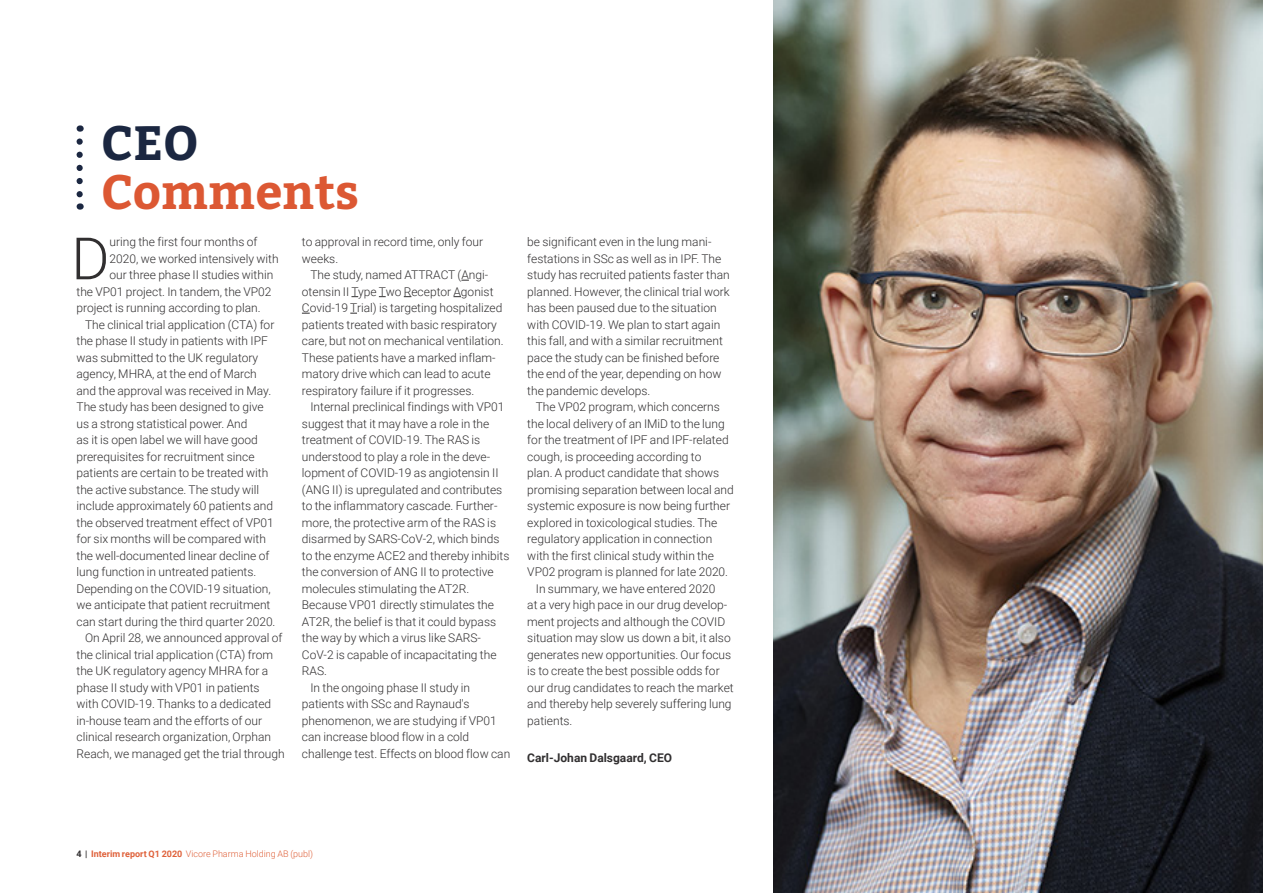
<style>
.page{position:relative;width:1263px;height:893px;background:#fff}
.page>*{position:absolute;margin:0;border:0;box-sizing:border-box;transform-origin:0 0}
.Vicore_-_brödtext__i{font:300 58.35px "Roboto";color:#312f30}
.Vicore_-_Rubrik_1{font:700 48px/49.5px "Bitter";color:#dc5833}
.Vicore_-_brödtext{font:300 12px/16.5px "Roboto";color:#312f30}
.Vicore_-_brödtext__i-2{font:300 12px "Roboto";color:#312f30}
.Vicore_-_brödtext_fö{font:700 12px "Roboto";color:#312f30}
.t1{font:300 9px "Roboto";color:#df613a}
.s1{color:#1b2741}
.s2{font-weight:700;color:#312f30}
.s3{font-weight:700}
</style>
<div class="page">
<img style="left:774px;top:0;width:489px;height:893px">
<svg style="left:77px;top:142px;width:6px;height:68px"></svg>
<p class="Vicore_-_Rubrik_1" style="left:101px;top:118px;width:259px"><span class="s1">CEO<br></span>Comments</p>
<p class="Vicore_-_brödtext__i" style="left:71px;top:218px;width:40px">D</p>
<p class="Vicore_-_brödtext__i-2" style="left:110px;top:234px;width:149px">uring the first four months of</p>
<p class="Vicore_-_brödtext__i-2" style="left:110px;top:250px;width:171px">2020, we worked intensively with</p>
<p class="Vicore_-_brödtext__i-2" style="left:110px;top:267px;width:165px">our three phase II studies within</p>
<p class="Vicore_-_brödtext__i-2" style="left:77px;top:283px;width:197px">the VP01 project. In tandem, the VP02</p>
<p class="Vicore_-_brödtext__i-2" style="left:77px;top:300px;width:186px">project is running according to plan.</p>
<p class="Vicore_-_brödtext" style="left:77px;top:316px;width:200px;text-indent:9px">The clinical trial application (CTA) for the phase II study in patients with IPF was submitted to the UK regulatory agency, MHRA, at the end of March and the approval was received in May.<br>The study has been designed to give us a strong statistical power. And<br>as it is open label we will have good prerequisites for recruitment since patients are certain to be treated with the active substance. The study will include approximately 60 patients and the observed treatment effect of VP01 for six months will be compared with the well-documented linear decline of lung function in untreated patients.<br>Depending on the COVID-19 situation, we anticipate that patient recruitment can start during the third quarter 2020.</p>
<p class="Vicore_-_brödtext" style="left:77px;top:629px;width:210px;text-indent:9px">On April 28, we announced approval of the clinical trial application (CTA) from the UK regulatory agency MHRA for a phase II study with VP01 in patients with COVID-19. Thanks to a dedicated in-house team and the efforts of our clinical research organization, Orphan Reach, we managed get the trial through</p>
<p class="Vicore_-_brödtext" style="left:302px;top:233px;width:183px">to approval in record time, only four weeks.</p>
<p class="Vicore_-_brödtext" style="left:302px;top:266px;width:203px;text-indent:9px">The study, named ATTRACT (Angi&shy;otensin II Type Two Receptor Agonist Covid-19 Trial) is targeting hospitalized patients treated with basic respiratory care, but not on mechanical ventilation.<br>These patients have a marked inflam&shy;matory drive which can lead to acute respiratory failure if it progresses.</p>
<p class="Vicore_-_brödtext" style="left:302px;top:398px;width:209px;text-indent:9px">Internal preclinical findings with VP01 suggest that it may have a role in the treatment of COVID-19. The RAS is understood to play a role in the deve&shy;lopment of COVID-19 as angiotensin II (ANG II) is upregulated and contributes to the inflammatory cascade. Further&shy;more, the protective arm of the RAS is disarmed by SARS-CoV-2, which binds to the enzyme ACE2 and thereby inhibits the conversion of ANG II to protective molecules stimulating the AT2R.<br>Because VP01 directly stimulates the AT2R, the belief is that it could bypass the way by which a virus like SARS-CoV-2 is capable of incapacitating the RAS.</p>
<p class="Vicore_-_brödtext" style="left:302px;top:679px;width:210px;text-indent:9px">In the ongoing phase II study in patients with SSc and Raynaud's phenomenon, we are studying if VP01 can increase blood flow in a cold challenge test. Effects on blood flow can</p>
<p class="Vicore_-_brödtext" style="left:527px;top:233px;width:204px">be significant even in the lung mani&shy;festations in SSc as well as in IPF. The study has recruited patients faster than planned. However, the clinical trial work has been paused due to the situation with COVID-19. We plan to start again this fall, and with a similar recruitment pace the study can be finished before the end of the year, depending on how the pandemic develops.</p>
<p class="Vicore_-_brödtext" style="left:527px;top:398px;width:208px;text-indent:9px">The VP02 program, which concerns the local delivery of an IMiD to the lung for the treatment of IPF and IPF-related cough, is proceeding according to<br>plan. A product candidate that shows promising separation between local and systemic exposure is now being further explored in toxicological studies. The regulatory application in connection with the first clinical study within the VP02 program is planned for late 2020.</p>
<p class="Vicore_-_brödtext" style="left:527px;top:580px;width:208px;text-indent:9px">In summary, we have entered 2020<br>at a very high pace in our drug develop&shy;ment projects and although the COVID situation may slow us down a bit, it also generates new opportunities. Our focus is to create the best possible odds for our drug candidates to reach the market and thereby help severely suffering lung patients.</p>
<p class="Vicore_-_brödtext_fö" style="left:527px;top:749px;width:146px">Carl-Johan Dalsgaard, CEO</p>
<p class="t1" style="left:77px;top:847px;width:238px"><span class="s2">4 |</span> <span class="s3">Interim report Q1 2020</span> Vicore Pharma Holding AB (publ)</p>
</div>
